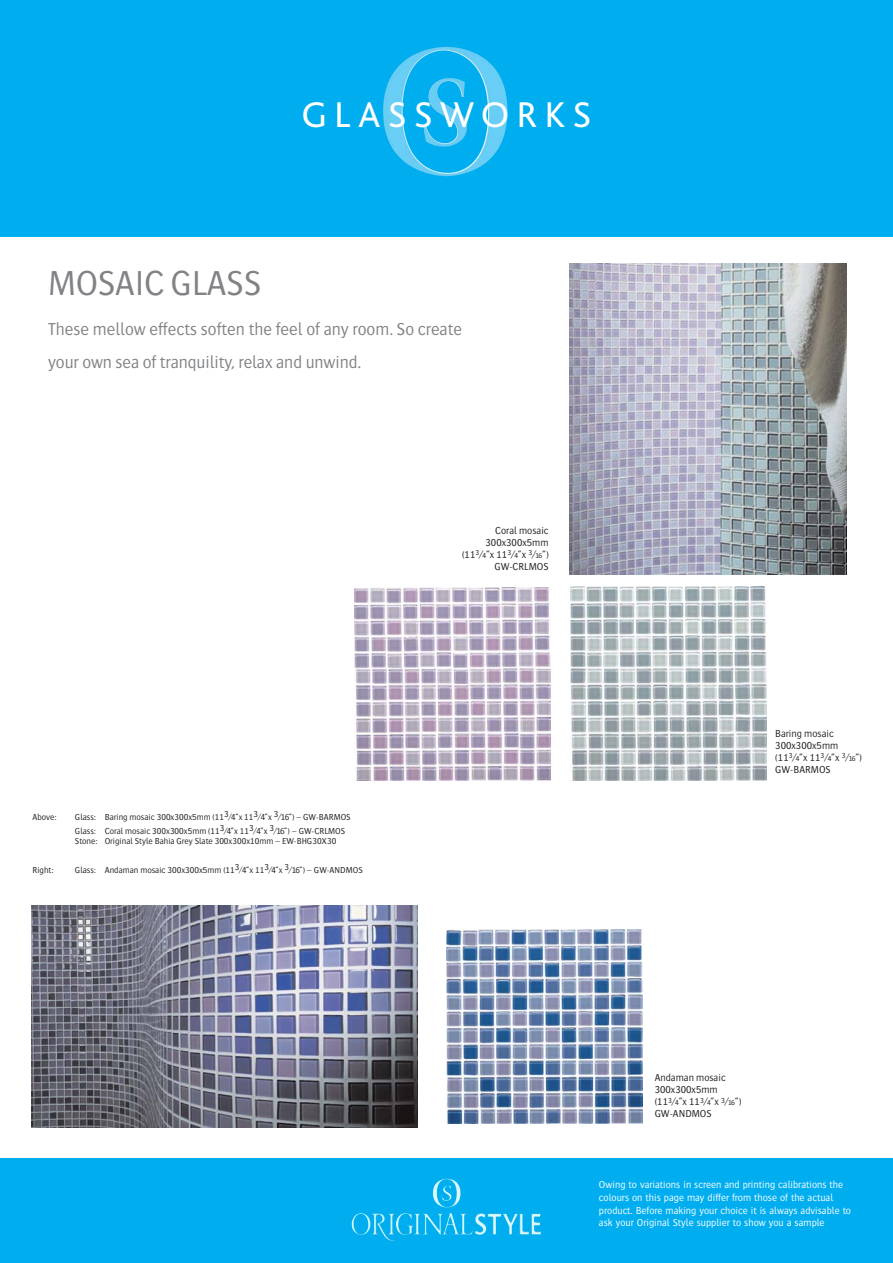
<style>
.page{position:relative;width:893px;height:1263px;background:#fff}
.page>*{position:absolute;margin:0;border:0;box-sizing:border-box;transform-origin:0 0}
.t1{font:37.5px "Bliss";letter-spacing:.205em;color:#fff}
.t2{font:300 36px "Bosis";letter-spacing:-.01em;color:#808285}
.t3{font:300 18px/33px "Bosis";color:#808285}
.t4{font:300 10.5px/12.6px "Bosis";color:#fff}
.t5{font:300 10.5px/12px "Bosis";color:#231f20}
.t6{font:300 9px/13.8px "Bosis";color:#231f20}
.s1{font-size:7.5px}
</style>
<div class="page">
<div style="left:0;top:0;width:892px;height:237px;background:#00aeef"></div>
<img style="left:445px;top:47px;width:62px;height:57px">
<div style="left:0;top:1159px;width:892px;height:104px;background:#00aeef"></div>
<img style="left:352px;top:1179px;width:135px;height:57px">
<img style="left:570px;top:264px;width:276px;height:310px">
<img style="left:446px;top:930px;width:196px;height:193px">
<img style="left:31px;top:905px;width:386px;height:222px">
<img style="left:354px;top:587px;width:196px;height:194px">
<img style="left:570px;top:587px;width:196px;height:193px">
<h1 class="t1" style="left:302px;top:100px;width:291px">GLASSWORKS</h1>
<h2 class="t2" style="left:48px;top:269px;width:215px">MOSAIC GLASS</h2>
<h3 class="t3" style="left:48px;top:314px;width:415px">These mellow effects soften the feel of any room. So create your own sea of tranquility, relax and unwind.</h3>
<p class="t6" style="left:32px;top:811px;width:26px">Above:</p>
<p class="t6" style="left:75px;top:811px;width:277px">Glass: Baring mosaic 300x300x5mm (113/4”x 113/4”x 3/16”) – GW-BARMOS<br>Glass: Coral mosaic 300x300x5mm (113/4”x 113/4”x 3/16”) – GW-CRLMOS</p>
<p class="t6" style="left:75px;top:835px;width:263px">Stone: Original Style Bahia Grey Slate 300x300x10mm – EW-BHG30X30</p>
<p class="t6" style="left:32px;top:864px;width:22px">Right:</p>
<p class="t6" style="left:75px;top:864px;width:289px">Glass: Andaman mosaic 300x300x5mm (113/4”x 113/4”x 3/16”) – GW-ANDMOS</p>
<p class="t5" style="left:462px;top:525px;width:88px;text-align:right">Coral mosaic<br>300x300x5mm (11<sup>3</sup>/<span class="s1">4</span>”x 11<sup>3</sup>/<span class="s1">4</span>”x <sup>3</sup>/<span class="s1">16</span>”)<br>GW-CRLMOS</p>
<p class="t5" style="left:775px;top:728px;width:88px">Baring mosaic<br>300x300x5mm (11<sup>3</sup>/<span class="s1">4</span>”x 11<sup>3</sup>/<span class="s1">4</span>”x <sup>3</sup>/<span class="s1">16</span>”)<br>GW-BARMOS</p>
<p class="t5" style="left:654px;top:1072px;width:88px">Andaman mosaic<br>300x300x5mm (11<sup>3</sup>/<span class="s1">4</span>”x 11<sup>3</sup>/<span class="s1">4</span>”x <sup>3</sup>/<span class="s1">16</span>”)<br>GW-ANDMOS</p>
<p class="t4" style="left:599px;top:1179px;width:254px">Owing to variations in screen and printing calibrations the colours on this page may differ from those of the actual product. Before making your choice it is always advisable to ask your Original Style supplier to show you a sample</p>
</div>
